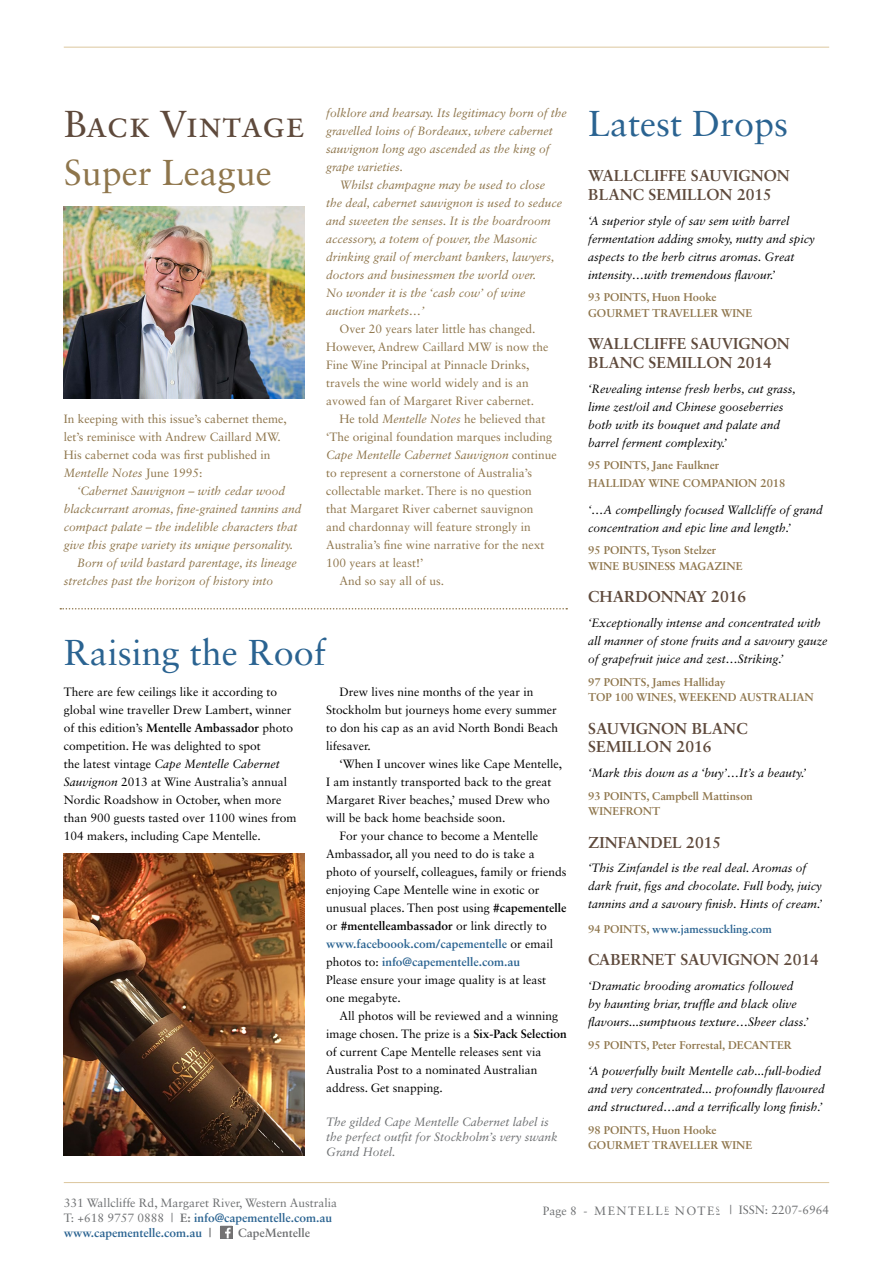
<style>
.page{position:relative;width:893px;height:1263px;background:#fff}
.page>*{position:absolute;margin:0;border:0;box-sizing:border-box;transform-origin:0 0}
.t1{font:37.5px "Sabon LT Std";color:#5e493b}
.t2{font:36px "Sabon LT Std";color:#2a6391}
.t3{font:36px "Sabon LT Std";color:#8e754b}
.t4{font:700 15.75px/18.8px "Sabon LT Std";color:#5e493b}
.t5{font:12px/18px "Sabon LT Std";color:#000}
.Small_Quote{font:italic 12px/18px "Sabon LT Std";color:#000}
.t6{font:italic 12px/18px "Sabon LT Std";color:#8e754b}
.t7{font:12px/18px "Sabon LT Std";color:#8e754b}
.t8{font:12px/15px "Sabon LT Std";color:#6e7072}
.t9{font:italic 12px/15px "Sabon LT Std";color:#6e7072}
.t10{font:700 12px "Sabon LT Std";color:#2a6391}
.t11{font:12px "Sabon LT Std";letter-spacing:.13em;color:#6e7072}
.t12{font:700 12px "Sabon LT Std";color:#6e7072}
.attribution{font:700 11.25px/15.8px "Sabon LT Std";color:#8e754b}
.attribution-2{font:700 11.25px "Sabon LT Std";color:#2a6391}
.s1{font-style:italic}
.s2{font-weight:700}
.s3{font-weight:700;color:#2a6391}
.s4{color:#8e754b}
.s5{color:#6e7072}
</style>
<div class="page">
<hr style="left:64px;top:1182px;width:765px;height:1px;background:#dcc79e">
<hr style="left:64px;top:47px;width:765px;height:1px;background:#dcc79e">
<svg style="left:60px;top:608px;width:507px;height:1px"></svg>
<img style="left:64px;top:853px;width:241px;height:302px">
<img style="left:64px;top:206px;width:241px;height:192px">
<div style="left:220px;top:1226px;width:13px;height:12px;background:#747273"></div>
<svg style="left:225px;top:1228px;width:6px;height:10px"></svg>
<p class="t1" style="left:64px;top:101px;width:242px">Back Vintage</p>
<p class="t3" style="left:64px;top:151px;width:210px">Super League</p>
<p class="t7" style="left:64px;top:409px;width:225px">In keeping with this issue’s cabernet theme, let’s reminisce with Andrew Caillard MW.<br>His cabernet coda was first published in <span class="s1">Mentelle Notes</span> June 1995:</p>
<p class="t6" style="left:64px;top:481px;width:239px;text-indent:14px">‘Cabernet Sauvignon – with cedar wood blackcurrant aromas, fine-grained tannins and compact palate – the indelible characters that give this grape variety its unique personality.</p>
<p class="t6" style="left:64px;top:553px;width:235px;text-indent:14px">Born of wild bastard parentage, its lineage stretches past the horizon of history into</p>
<p class="t6" style="left:326px;top:104px;width:242px">folklore and hearsay. Its legitimacy born of the gravelled loins of Bordeaux, where cabernet sauvignon long ago ascended as the king of grape varieties.</p>
<p class="t6" style="left:326px;top:176px;width:238px;text-indent:14px">Whilst champagne may be used to close the deal, cabernet sauvignon is used to seduce and sweeten the senses. It is the boardroom accessory, a totem of power, the Masonic drinking grail of merchant bankers, lawyers, doctors and businessmen the world over.<br>No wonder it is the ‘cash cow’ of wine auction markets…’</p>
<p class="t7" style="left:326px;top:320px;width:224px;text-indent:14px">Over 20 years later little has changed.<br>However, Andrew Caillard MW is now the Fine Wine Principal at Pinnacle Drinks, travels the wine world widely and is an avowed fan of Margaret River cabernet.</p>
<p class="t7" style="left:339px;top:410px;width:208px">He told <span class="s1">Mentelle Notes</span> he believed that</p>
<p class="t7" style="left:326px;top:428px;width:232px">‘The original foundation marques including <span class="s1">Cape Mentelle Cabernet Sauvignon</span> continue to represent a cornerstone of Australia’s collectable market. There is no question<br>that Margaret River cabernet sauvignon<br>and chardonnay will feature strongly in Australia’s fine wine narrative for the next 100 years at least!’</p>
<p class="t7" style="left:339px;top:572px;width:106px">And so say all of us.</p>
<p class="t2" style="left:64px;top:631px;width:264px">Raising the Roof</p>
<p class="t5" style="left:64px;top:683px;width:234px">There are few ceilings like it according to global wine traveller Drew Lambert, winner of this edition’s <span class="s2">Mentelle Ambassador</span> photo competition. He was delighted to spot<br>the latest vintage <span class="s1">Cape Mentelle Cabernet Sauvignon</span> 2013 at Wine Australia’s annual Nordic Roadshow in October, when more than 900 guests tasted over 1100 wines from 104 makers, including Cape Mentelle.</p>
<p class="t5" style="left:326px;top:683px;width:234px;text-indent:14px">Drew lives nine months of the year in<br>Stockholm but journeys home every summer to don his cap as an avid North Bondi Beach lifesaver.</p>
<p class="t5" style="left:326px;top:755px;width:238px;text-indent:14px">‘When I uncover wines like Cape Mentelle, I am instantly transported back to the great Margaret River beaches,’ mused Drew who will be back home beachside soon.</p>
<p class="t5" style="left:326px;top:827px;width:242px;text-indent:14px">For your chance to become a Mentelle Ambassador, all you need to do is take a photo of yourself, colleagues, family or friends enjoying Cape Mentelle wine in exotic or unusual places. Then post using <span class="s2">#capementelle </span>or <span class="s2">#mentelleambassador</span> or link directly to <span class="s3">www.faceboook.com/capementelle</span> or email photos to: <span class="s3">info@capementelle.com.au<br></span>Please ensure your image quality is at least one megabyte.</p>
<p class="t5" style="left:326px;top:1007px;width:242px;text-indent:14px">All photos will be reviewed and a winning image chosen. The prize is a <span class="s2">Six-Pack Selection </span>of current Cape Mentelle releases sent via Australia Post to a nominated Australian address. Get snapping.</p>
<p class="t9" style="left:326px;top:1114px;width:233px">The gilded Cape Mentelle Cabernet label is the perfect outfit for Stockholm’s very swank<br>Grand Hotel.</p>
<p class="t2" style="left:588px;top:102px;width:202px">Latest Drops</p>
<p class="t4" style="left:588px;top:166px;width:203px">WALLCLIFFE SAUVIGNON<br>BLANC SEMILLON 2015</p>
<p class="Small_Quote" style="left:588px;top:212px;width:228px">‘A superior style of sav sem with barrel fermentation adding smoky, nutty and spicy aspects to the herb citrus aromas. Great intensity…with tremendous flavour.’</p>
<p class="attribution" style="left:588px;top:289px;width:166px">93 POINTS, Huon Hooke<br>GOURMET TRAVELLER WINE</p>
<p class="t4" style="left:588px;top:334px;width:203px">WALLCLIFFE SAUVIGNON<br>BLANC SEMILLON 2014</p>
<p class="Small_Quote" style="left:588px;top:380px;width:209px">‘Revealing intense fresh herbs, cut grass, lime zest/oil and Chinese gooseberries both with its bouquet and palate and barrel ferment complexity.’</p>
<p class="attribution" style="left:588px;top:456px;width:199px;line-height:18px">95 POINTS, Jane Faulkner<br>HALLIDAY WINE COMPANION 2018</p>
<p class="Small_Quote" style="left:588px;top:501px;width:236px">‘…A compellingly focused Wallcliffe of grand concentration and epic line and length.’</p>
<p class="attribution" style="left:588px;top:542px;width:156px">95 POINTS, Tyson Stelzer<br>WINE BUSINESS MAGAZINE</p>
<p class="t4" style="left:588px;top:587px;width:160px">CHARDONNAY 2016</p>
<p class="Small_Quote" style="left:588px;top:614px;width:241px">‘Exceptionally intense and concentrated with all manner of stone fruits and a savoury gauze of grapefruit juice and zest…Striking.’</p>
<p class="attribution" style="left:588px;top:673px;width:227px">97 POINTS, James Halliday<br>TOP 100 WINES, WEEKEND AUSTRALIAN</p>
<p class="t4" style="left:588px;top:718px;width:161px">SAUVIGNON BLANC<br>SEMILLON 2016</p>
<p class="Small_Quote" style="left:588px;top:764px;width:219px">‘Mark this down as a ‘buy’…It’s a beauty.’</p>
<p class="attribution" style="left:588px;top:787px;width:166px">93 POINTS, Campbell Mattinson<br>WINEFRONT</p>
<p class="t4" style="left:588px;top:832px;width:135px">ZINFANDEL 2015</p>
<p class="Small_Quote" style="left:588px;top:859px;width:235px">‘This Zinfandel is the real deal. Aromas of dark fruit, figs and chocolate. Full body, juicy tannins and a savoury finish. Hints of cream.’</p>
<p class="attribution-2" style="left:588px;top:922px;width:185px"><span class="s4">94 POINTS,</span> www.jamessuckling.com</p>
<p class="t4" style="left:588px;top:950px;width:232px">CABERNET SAUVIGNON 2014</p>
<p class="Small_Quote" style="left:588px;top:977px;width:222px">‘Dramatic brooding aromatics followed by haunting briar, truffle and black olive flavours...sumptuous texture…Sheer class.’</p>
<p class="attribution" style="left:588px;top:1036px;width:205px">95 POINTS, Peter Forrestal, DECANTER</p>
<p class="Small_Quote" style="left:588px;top:1062px;width:238px">‘A powerfully built Mentelle cab...full-bodied and very concentrated... profoundly flavoured and structured…and a terrifically long finish.’</p>
<p class="attribution" style="left:588px;top:1121px;width:166px">98 POINTS, Huon Hooke<br>GOURMET TRAVELLER WINE</p>
<p class="t8" style="left:64px;top:1195px;width:275px">331 Wallcliffe Rd, Margaret River, Western Australia<br>T: +618 9757 0888 | <span class="s2">E:</span> <span class="s3">info@capementelle.com.au</span></p>
<p class="t10" style="left:64px;top:1226px;width:149px">www.capementelle.com.au <span class="s5">|</span></p>
<p class="t12" style="left:238px;top:1226px;width:73px">CapeMentelle</p>
<p class="t11" style="left:543px;top:1203px;width:178px">Page 8 - MENTELL<sup>E</sup> NOTE<sup>S</sup></p>
<p class="t8" style="left:729px;top:1202px;width:101px">| ISSN: 2207-6964</p>
</div>
